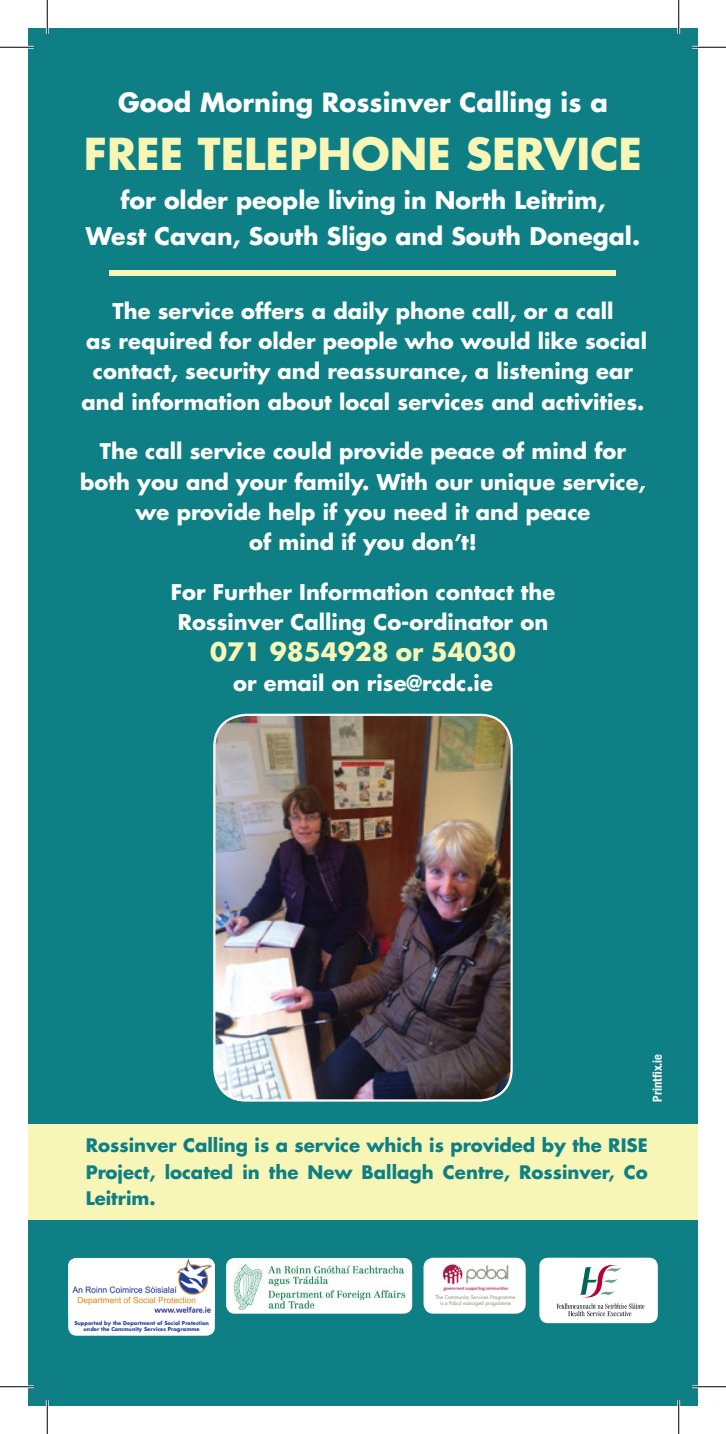
<style>
.page{position:relative;width:726px;height:1434px;background:#fff}
.page>*{position:absolute;margin:0;border:0;box-sizing:border-box;transform-origin:0 0}
.t1{font:700 42.75px "Futura";color:#f7f6b6}
.t2{font:700 25.65px "Futura";color:#fff}
.t3{font:700 24.75px "Futura";color:#f7f6b6}
.t4{font:700 23.62px/36px "Futura";color:#fff;text-align:center}
.t5{font:700 21.15px/30.4px "Futura";color:#fff;text-align:center}
.t6{font:700 18.22px/26.3px "Futura";color:#0e8085;text-align:justify}
.t7{font:700 condensed 12.38px "Helvetica Neue";color:#fff}
.t8{font:700 5.17px/6.3px "Futura";color:#204199;text-align:center}
.t9{font:5.17px/6.3px "Futura";color:#959484;text-align:center}
</style>
<div class="page">
<div style="left:28px;top:28px;width:670px;height:1378px;background:#0e8085"></div>
<div style="left:28px;top:1124px;width:670px;height:95px;background:#f7f6b6"></div>
<div style="left:110px;top:271px;width:506px;height:5px;background:#f7f6b6"></div>
<img style="left:214px;top:715px;width:297px;height:385px">
<div style="left:213px;top:714px;width:300px;height:388px;border:2px solid #fff;border-radius:32px"></div>
<div style="left:226px;top:1258px;width:186px;height:56px;background:#fff;border-radius:9px"></div>
<img style="left:233px;top:1265px;width:173px;height:44px">
<div style="left:68px;top:1258px;width:147px;height:78px;background:#fff;border-radius:9px"></div>
<img style="left:68px;top:1258px;width:147px;height:56px">
<div style="left:423px;top:1258px;width:103px;height:56px;background:#fff;border-radius:10px"></div>
<img style="left:442px;top:1264px;width:66px;height:27px">
<div style="left:539px;top:1258px;width:119px;height:65px;background:#fff;border-radius:9px"></div>
<svg style="left:556px;top:1264px;width:88px;height:52px"></svg>
<hr style="left:0;top:46px;width:34px;height:3px;background:#fff">
<hr style="left:692px;top:46px;width:34px;height:3px;background:#fff">
<hr style="left:0;top:1385px;width:34px;height:3px;background:#fff">
<hr style="left:692px;top:1385px;width:34px;height:3px;background:#fff">
<hr style="left:46px;top:0;width:3px;height:34px;background:#fff">
<hr style="left:46px;top:1400px;width:3px;height:34px;background:#fff">
<hr style="left:677px;top:0;width:3px;height:34px;background:#fff">
<hr style="left:677px;top:1400px;width:3px;height:34px;background:#fff">
<hr style="left:0;top:47px;width:34px;height:1px;background:#000">
<hr style="left:692px;top:47px;width:34px;height:1px;background:#000">
<hr style="left:0;top:1386px;width:34px;height:1px;background:#000">
<hr style="left:692px;top:1386px;width:34px;height:1px;background:#000">
<hr style="left:47px;top:0;width:1px;height:34px;background:#000">
<hr style="left:47px;top:1400px;width:1px;height:34px;background:#000">
<hr style="left:678px;top:0;width:1px;height:34px;background:#000">
<hr style="left:678px;top:1400px;width:1px;height:34px;background:#000">
<p class="t2" style="left:118px;top:86px;width:491px">Good Morning Rossinver Calling is a</p>
<h1 class="t1" style="left:84px;top:126px;width:560px">FREE TELEPHONE SERVICE</h1>
<p class="t4" style="left:86px;top:182px;width:556px">for older people living in North Leitrim,<br>West Cavan, South Sligo and South Donegal.</p>
<p class="t5" style="left:82px;top:295px;width:567px">The service offers a daily phone call, or a call<br>as required for older people who would like social contact, security and reassurance, a listening ear and information about local services and activities.</p>
<p class="t5" style="left:80px;top:436px;width:567px">The call service could provide peace of mind for both you and your family. With our unique service, we provide help if you need it and peace<br>of mind if you don’t!</p>
<p class="t5" style="left:171px;top:577px;width:386px">For Further Information contact the<br>Rossinver Calling Co-ordinator on</p>
<p class="t3" style="left:210px;top:635px;width:307px">071 9854928 or 54030</p>
<p class="t5" style="left:233px;top:668px;width:261px">or email on rise@rcdc.ie</p>
<p class="t7" style="left:650px;top:1102px;width:49px;rotate:-90deg">Printfix.ie</p>
<p class="t6" style="left:86px;top:1132px;width:563px">Rossinver Calling is a service which is provided by the RISE Project, located in the New Ballagh Centre, Rossinver, Co Leitrim.</p>
<p class="t8" style="left:74px;top:1319px;width:136px">Supported by the Department of Social Protection under the Community Services Programme</p>
<p class="t9" style="left:436px;top:1294px;width:81px">The Community Services Programme is a Pobal managed programme</p>
</div>
